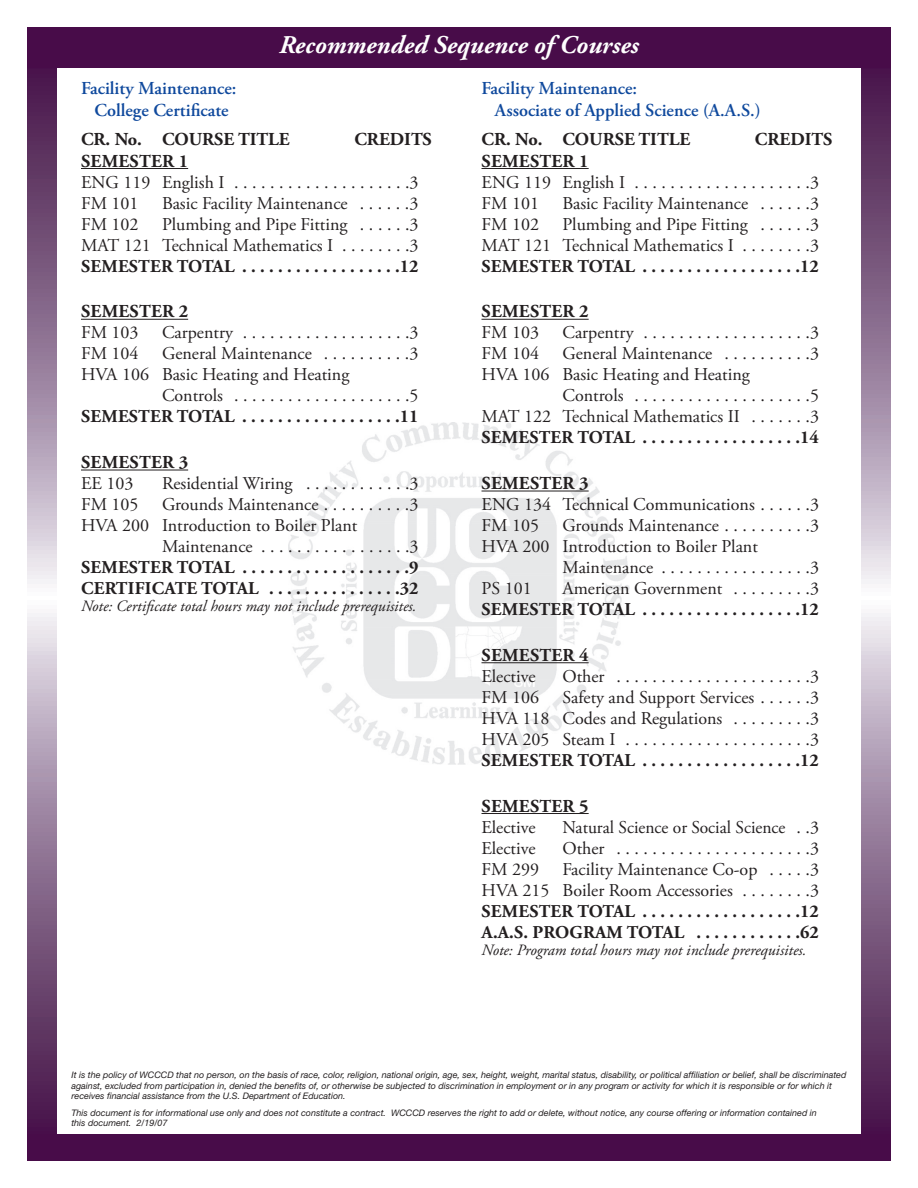
<style>
.page{position:relative;width:918px;height:1188px;background:#fff}
.page>*{position:absolute;margin:0;border:0;box-sizing:border-box;transform-origin:0 0}
.t1{font:italic 700 25.5px "Adobe Garamond Pro";color:#fff}
.t2{font:700 18.15px "Adobe Garamond Pro";letter-spacing:.015em;color:#231f20}
.t3{font:600 18.15px/21.3px "Adobe Garamond Pro";color:#0f499d;text-align:center}
.t4{font:18px/21px "Adobe Garamond Pro";color:#231f20}
.t5{font:700 18px/21px "Adobe Garamond Pro";letter-spacing:.015em;color:#231f20}
.t6{font:italic 15.75px "Adobe Garamond Pro";color:#231f20}
.t7{font:italic 9px/10.5px "Helvetica Neue";color:#231f20}
</style>
<div class="page">
<img style="left:288px;top:423px;width:342px;height:342px">
<svg style="left:27px;top:68px;width:29px;height:1066px;background:#937897"></svg>
<svg style="left:862px;top:68px;width:29px;height:1066px;background:#937897"></svg>
<hr style="left:81px;top:168px;width:107px;height:1px;background:#231f20">
<hr style="left:81px;top:319px;width:107px;height:1px;background:#231f20">
<hr style="left:81px;top:470px;width:107px;height:1px;background:#231f20">
<hr style="left:482px;top:168px;width:107px;height:1px;background:#231f20">
<hr style="left:482px;top:319px;width:107px;height:1px;background:#231f20">
<hr style="left:482px;top:491px;width:107px;height:1px;background:#231f20">
<hr style="left:482px;top:662px;width:107px;height:1px;background:#231f20">
<hr style="left:482px;top:813px;width:107px;height:1px;background:#231f20">
<div style="left:27px;top:27px;width:864px;height:41px;background:#480c49"></div>
<div style="left:27px;top:1134px;width:864px;height:27px;background:#480c49"></div>
<h1 class="t1" style="left:279px;top:29px;width:361px">Recommended Sequence of Courses</h1>
<p class="t3" style="left:81px;top:79px;width:157px">Facility Maintenance:<br>College Certificate</p>
<p class="t2" style="left:81px;top:128px;width:210px">CR. No. COURSE TITLE</p>
<p class="t2" style="left:354px;top:128px;width:79px">CREDITS</p>
<p class="t2" style="left:81px;top:150px;width:109px">SEMESTER 1</p>
<p class="t4" style="left:81px;top:173px;width:339px">ENG 119 English I . . . . . . . . . . . . . . . . . . . .3<br>FM 101</p>
<p class="t4" style="left:162px;top:194px;width:258px">Basic Facility Maintenance . . . . . .3</p>
<p class="t3" style="left:495px;top:79px;width:267px;text-align:left;text-indent:-13px">Facility Maintenance:<br>Associate of Applied Science (A.A.S.)</p>
<p class="t2" style="left:482px;top:128px;width:210px">CR. No. COURSE TITLE</p>
<p class="t2" style="left:755px;top:128px;width:79px">CREDITS</p>
<p class="t2" style="left:482px;top:150px;width:109px">SEMESTER 1</p>
<p class="t4" style="left:482px;top:173px;width:339px">ENG 119 English I . . . . . . . . . . . . . . . . . . . .3<br>FM 101</p>
<p class="t4" style="left:562px;top:194px;width:258px">Basic Facility Maintenance . . . . . .3</p>
<p class="t4" style="left:81px;top:215px;width:339px;text-align:right">Plumbing and Pipe Fitting . . . . . .3<br>MAT 121 Technical Mathematics I . . . . . . . .3</p>
<p class="t5" style="left:81px;top:255px;width:339px">SEMESTER TOTAL . . . . . . . . . . . . . . . . . .12</p>
<p class="t2" style="left:81px;top:300px;width:109px">SEMESTER 2</p>
<p class="t4" style="left:81px;top:324px;width:59px">FM 103</p>
<p class="t4" style="left:162px;top:324px;width:258px">Carpentry . . . . . . . . . . . . . . . . . . .3</p>
<p class="t4" style="left:81px;top:345px;width:59px">FM 104</p>
<p class="t4" style="left:162px;top:345px;width:258px">General Maintenance . . . . . . . . . .3</p>
<p class="t4" style="left:81px;top:366px;width:270px">HVA 106 Basic Heating and Heating</p>
<p class="t4" style="left:162px;top:387px;width:258px">Controls . . . . . . . . . . . . . . . . . . . .5</p>
<p class="t5" style="left:81px;top:406px;width:339px">SEMESTER TOTAL . . . . . . . . . . . . . . . . . .11</p>
<p class="t2" style="left:81px;top:451px;width:109px">SEMESTER 3</p>
<p class="t4" style="left:81px;top:475px;width:54px">EE 103</p>
<p class="t4" style="left:162px;top:475px;width:258px">Residential Wiring . . . . . . . . . . . .3</p>
<p class="t4" style="left:81px;top:496px;width:59px">FM 105</p>
<p class="t4" style="left:162px;top:496px;width:258px">Grounds Maintenance . . . . . . . . . .3</p>
<p class="t4" style="left:81px;top:517px;width:278px">HVA 200 Introduction to Boiler Plant</p>
<p class="t4" style="left:162px;top:538px;width:258px">Maintenance . . . . . . . . . . . . . . . . .3</p>
<p class="t5" style="left:81px;top:556px;width:339px">SEMESTER TOTAL . . . . . . . . . . . . . . . . . . .9<br>CERTIFICATE TOTAL . . . . . . . . . . . . . . .32</p>
<p class="t6" style="left:81px;top:600px;width:337px">Note: Certificate total hours may not include prerequisites.</p>
<p class="t4" style="left:81px;top:215px;width:59px">FM 102</p>
<p class="t4" style="left:482px;top:215px;width:339px;text-align:right">Plumbing and Pipe Fitting . . . . . .3<br>MAT 121 Technical Mathematics I . . . . . . . .3</p>
<p class="t5" style="left:482px;top:255px;width:339px">SEMESTER TOTAL . . . . . . . . . . . . . . . . . .12</p>
<p class="t2" style="left:482px;top:300px;width:109px">SEMESTER 2</p>
<p class="t4" style="left:482px;top:324px;width:59px">FM 103</p>
<p class="t4" style="left:562px;top:324px;width:258px">Carpentry . . . . . . . . . . . . . . . . . . .3</p>
<p class="t4" style="left:482px;top:345px;width:59px">FM 104</p>
<p class="t4" style="left:562px;top:345px;width:258px">General Maintenance . . . . . . . . . .3</p>
<p class="t4" style="left:482px;top:366px;width:270px">HVA 106 Basic Heating and Heating</p>
<p class="t4" style="left:562px;top:387px;width:258px">Controls . . . . . . . . . . . . . . . . . . . .5</p>
<p class="t4" style="left:482px;top:408px;width:339px">MAT 122 Technical Mathematics II . . . . . . .3</p>
<p class="t5" style="left:482px;top:427px;width:339px">SEMESTER TOTAL . . . . . . . . . . . . . . . . . .14</p>
<p class="t2" style="left:482px;top:472px;width:109px">SEMESTER 3</p>
<p class="t4" style="left:482px;top:496px;width:339px">ENG 134 Technical Communications . . . . . .3<br>FM 105</p>
<p class="t4" style="left:482px;top:215px;width:59px">FM 102</p>
<p class="t4" style="left:562px;top:517px;width:258px">Grounds Maintenance . . . . . . . . . .3</p>
<p class="t4" style="left:482px;top:538px;width:278px">HVA 200 Introduction to Boiler Plant</p>
<p class="t4" style="left:562px;top:559px;width:258px">Maintenance . . . . . . . . . . . . . . . . .3</p>
<p class="t4" style="left:482px;top:580px;width:52px">PS 101</p>
<p class="t4" style="left:562px;top:580px;width:258px">American Government . . . . . . . . .3</p>
<p class="t5" style="left:482px;top:598px;width:339px">SEMESTER TOTAL . . . . . . . . . . . . . . . . . .12</p>
<p class="t2" style="left:482px;top:644px;width:109px">SEMESTER 4</p>
<p class="t4" style="left:482px;top:667px;width:56px">Elective</p>
<p class="t4" style="left:562px;top:667px;width:258px">Other . . . . . . . . . . . . . . . . . . . . . .3</p>
<p class="t4" style="left:482px;top:688px;width:59px">FM 106</p>
<p class="t4" style="left:482px;top:688px;width:339px;text-align:justify;text-indent:81px">Safety and Support Services . . . . . .3<br>HVA 118 Codes and Regulations . . . . . . . . .3<br>HVA 205 Steam I . . . . . . . . . . . . . . . . . . . . .3</p>
<p class="t5" style="left:482px;top:749px;width:339px">SEMESTER TOTAL . . . . . . . . . . . . . . . . . .12</p>
<p class="t2" style="left:482px;top:795px;width:109px">SEMESTER 5</p>
<p class="t4" style="left:482px;top:818px;width:56px">Elective</p>
<p class="t4" style="left:562px;top:818px;width:258px">Natural Science or Social Science . .3</p>
<p class="t4" style="left:482px;top:839px;width:56px">Elective</p>
<p class="t4" style="left:562px;top:839px;width:258px">Other . . . . . . . . . . . . . . . . . . . . . .3</p>
<p class="t4" style="left:482px;top:860px;width:59px">FM 299</p>
<p class="t4" style="left:482px;top:860px;width:339px;text-align:right">Facility Maintenance Co-op . . . . .3<br>HVA 215 Boiler Room Accessories . . . . . . . .3</p>
<p class="t5" style="left:482px;top:900px;width:339px">SEMESTER TOTAL . . . . . . . . . . . . . . . . . .12<br>A.A.S. PROGRAM TOTAL . . . . . . . . . . . .62</p>
<p class="t6" style="left:482px;top:944px;width:327px">Note: Program total hours may not include prerequisites.</p>
<p class="t7" style="left:71px;top:1071px;width:776px">It is the policy of WCCCD that no person, on the basis of race, color, religion, national origin, age, sex, height, weight, marital status, disability, or political affiliation or belief, shall be discriminated against, excluded from participation in, denied the benefits of, or otherwise be subjected to discrimination in employment or in any program or activity for which it is responsible or for which it receives financial assistance from the U.S. Department of Education.</p>
<p class="t7" style="left:71px;top:1108px;width:747px">This document is for informational use only and does not constitute a contract. WCCCD reserves the right to add or delete, without notice, any course offering or information contained in this document. 2/19/07</p>
</div>
